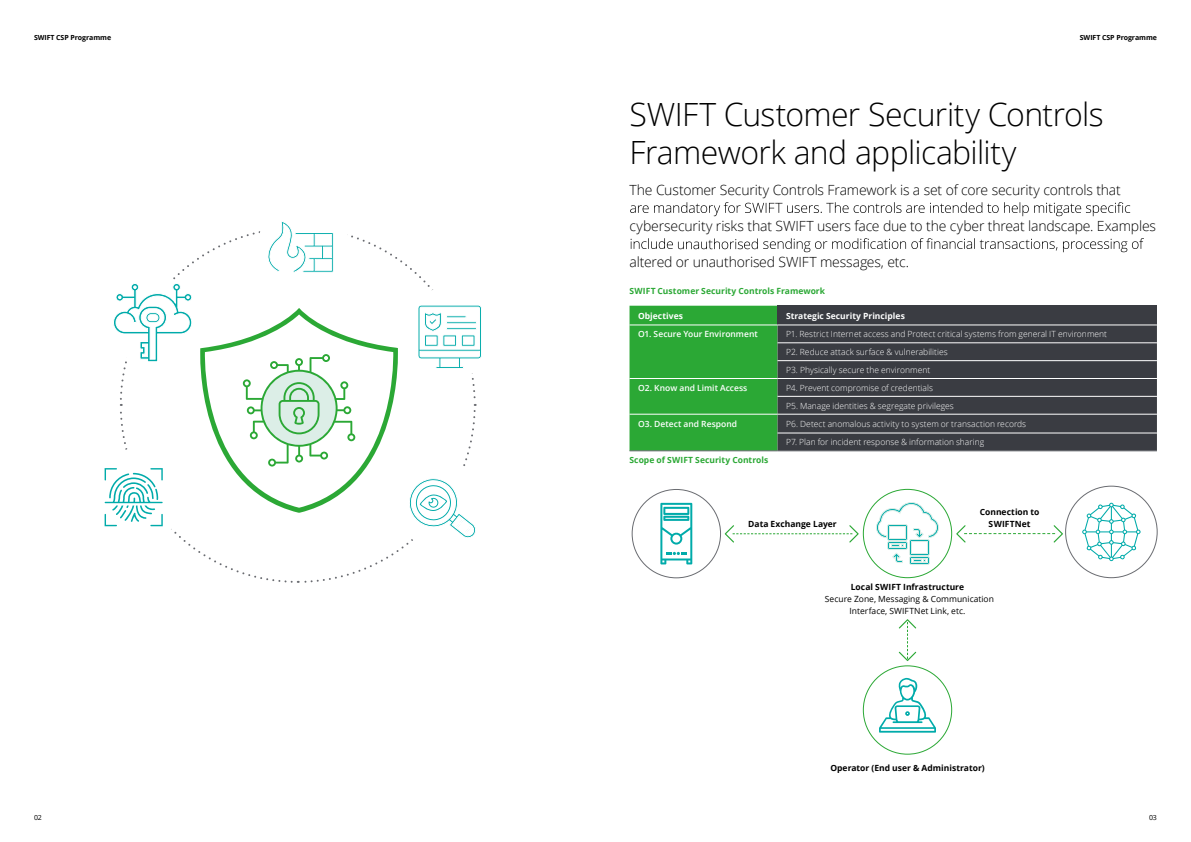
<style>
.page{position:relative;width:1191px;height:842px;background:#fff}
.page>*{position:absolute;margin:0;border:0;box-sizing:border-box;transform-origin:0 0}
.t1{font:300 32px/38px "Open Sans";letter-spacing:-.02em;color:#000}
.t2{font:300 14px "Open Sans";letter-spacing:-.015em;color:#000}
.t3{font:300 8.5px/17.8px "Open Sans";letter-spacing:.005em;color:#fff}
.t4{font:700 8.5px/12px "Open Sans";color:#000;text-align:center}
.t5{font:700 8.5px "Open Sans";color:#2ba835}
.t6{font:600 8.5px "Open Sans";letter-spacing:.005em;color:#fff}
.t7{font:8.5px/12px "Open Sans";color:#000;text-align:center}
.t8{font:700 8.5px "Open Sans";color:#fff}
.t9{font:700 7px "Open Sans";letter-spacing:-.01em;color:#000}
.t10{font:7px "Open Sans";color:#000}
</style>
<div class="page">
<svg style="left:630px;top:202px;width:500px;height:14px"></svg>
<svg style="left:630px;top:238px;width:514px;height:14px"></svg>
<div style="left:629px;top:306px;width:148px;height:145px;background:#2ba835"></div>
<div style="left:777px;top:306px;width:380px;height:19px;background:#3a3c42"></div>
<div style="left:777px;top:326px;width:380px;height:125px;background:#3a3c42"></div>
<hr style="left:629px;top:451px;width:148px;height:1px;background:#6a6c71">
<hr style="left:777px;top:451px;width:380px;height:1px;background:#6a6c71">
<hr style="left:629px;top:378px;width:148px;height:1px;background:#fff">
<hr style="left:629px;top:414px;width:148px;height:1px;background:#fff">
<hr style="left:777px;top:343px;width:380px;height:1px;background:#fff">
<hr style="left:777px;top:360px;width:380px;height:1px;background:#fff">
<hr style="left:777px;top:378px;width:380px;height:1px;background:#fff">
<hr style="left:777px;top:396px;width:380px;height:1px;background:#fff">
<hr style="left:777px;top:414px;width:380px;height:1px;background:#fff">
<hr style="left:777px;top:433px;width:380px;height:1px;background:#fff">
<hr style="left:629px;top:325px;width:148px;height:1px;background:#fff">
<svg style="left:105px;top:221px;width:377px;height:362px"></svg>
<svg style="left:660px;top:503px;width:32px;height:61px"></svg>
<svg style="left:724px;top:488px;width:339px;height:267px"></svg>
<svg style="left:1082px;top:503px;width:58px;height:58px"></svg>
<p class="t9" style="left:34px;top:32px;width:79px">SWIFT CSP Programme</p>
<p class="t9" style="left:1079px;top:32px;width:79px">SWIFT CSP Programme</p>
<h1 class="t1" style="left:629px;top:95px;width:475px">SWIFT Customer Security Controls<br>Framework and applicability</h1>
<h2 class="t2" style="left:629px;top:180px;width:493px">The Customer Security Controls Framework is a set of core security controls that</h2>
<h2 class="t2" style="left:629px;top:216px;width:528px">cybersecurity risks that SWIFT users face due to the cyber threat landscape. Examples</h2>
<h2 class="t2" style="left:629px;top:252px;width:281px">altered or unauthorised SWIFT messages, etc.</h2>
<p class="t5" style="left:629px;top:285px;width:197px">SWIFT Customer Security Controls Framework</p>
<p class="t8" style="left:638px;top:310px;width:46px">Objectives</p>
<p class="t8" style="left:786px;top:310px;width:120px">Strategic Security Principles</p>
<p class="t6" style="left:638px;top:328px;width:121px">O1. Secure Your Environment</p>
<p class="t3" style="left:786px;top:325px;width:322px">P1. Restrict Internet access and Protect critical systems from general IT environment<br>P2. Reduce attack surface &amp; vulnerabilities<br>P3. Physically secure the environment</p>
<p class="t6" style="left:638px;top:382px;width:111px">O2. Know and Limit Access</p>
<p class="t3" style="left:786px;top:378px;width:169px">P4. Prevent compromise of credentials<br>P5. Manage identities &amp; segregate privileges</p>
<p class="t6" style="left:638px;top:418px;width:100px">O3. Detect and Respond</p>
<p class="t3" style="left:786px;top:414px;width:241px;line-height:18.3px">P6. Detect anomalous activity to system or transaction records<br>P7. Plan for incident response &amp; information sharing</p>
<p class="t5" style="left:629px;top:454px;width:140px">Scope of SWIFT Security Controls</p>
<p class="t4" style="left:748px;top:517px;width:90px">Data Exchange Layer</p>
<p class="t4" style="left:979px;top:505px;width:61px">Connection to<br>SWIFTNet</p>
<p class="t4" style="left:850px;top:580px;width:115px">Local SWIFT Infrastructure</p>
<p class="t7" style="left:825px;top:592px;width:171px">Secure Zone, Messaging &amp; Communication<br>Interface, SWIFTNet Link, etc.</p>
<p class="t4" style="left:830px;top:762px;width:156px">Operator (End user &amp; Administrator)</p>
<p class="t10" style="left:34px;top:812px;width:9px">02</p>
<p class="t10" style="left:1149px;top:812px;width:9px">03</p>
</div>
